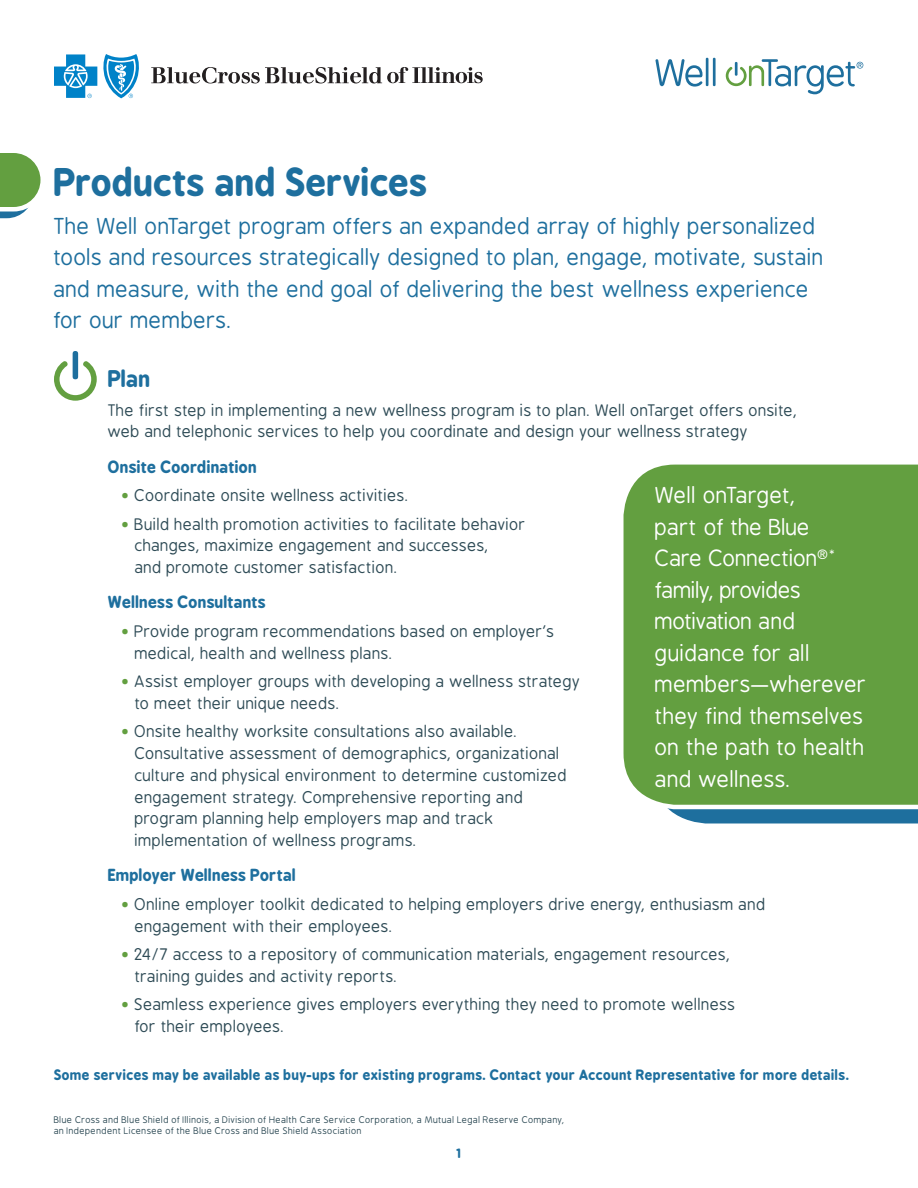
<style>
.page{position:relative;width:918px;height:1188px;background:#fff}
.page>*{position:absolute;margin:0;border:0;box-sizing:border-box;transform-origin:0 0}
.t1{font:700 36px "B Preplay";color:#1e6f9e}
.t2{font:21.75px/31.5px "B Preplay";color:#1e6f9e}
.t3{font:21.75px/31.5px "B Preplay";letter-spacing:-.01em;color:#fff}
.t4{font:700 21.75px "B Preplay";color:#1e6f9e}
.t5{font:15.75px/21.8px "B Preplay";letter-spacing:.01em;color:#2e4b56}
.t6{font:700 15.75px "B Preplay";letter-spacing:.015em;color:#1e6f9e}
.t7{font:700 13.5px "B Preplay";letter-spacing:.025em;color:#1e6f9e}
.t8{font:700 12.75px "B Preplay";color:#1e6f9e}
.t9{font:9px/10.8px "B Preplay";letter-spacing:.03em;color:#2e4b56}
.s1{color:#639f40}
</style>
<div class="page">
<svg style="left:0;top:153px;width:41px;height:65px"></svg>
<svg style="left:668px;top:809px;width:250px;height:14px;background:#2c78a4"></svg>
<div style="left:623px;top:464px;width:295px;height:345px;background:#639f40"></div>
<div style="left:73px;top:351px;width:5px;height:28px;background:#1e6f9e;border-radius:3px"></div>
<svg style="left:54px;top:361px;width:43px;height:40px"></svg>
<svg style="left:151px;top:67px;width:332px;height:16px"></svg>
<svg style="left:54px;top:54px;width:85px;height:44px"></svg>
<svg style="left:656px;top:59px;width:46px;height:28px"></svg>
<hr style="left:706px;top:58px;width:2px;height:28px;background:#1e6f9e">
<hr style="left:713px;top:58px;width:3px;height:28px;background:#1e6f9e">
<svg style="left:726px;top:59px;width:137px;height:35px"></svg>
<p class="t1" style="left:54px;top:160px;width:375px">Products and Services</p>
<p class="t2" style="left:54px;top:211px;width:772px">The Well onTarget program offers an expanded array of highly personalized tools and resources strategically designed to plan, engage, motivate, sustain and measure, with the end goal of delivering the best wellness experience for our members.</p>
<p class="t4" style="left:108px;top:366px;width:44px">Plan</p>
<p class="t5" style="left:108px;top:400px;width:691px">The first step in implementing a new wellness program is to plan. Well onTarget offers onsite, web and telephonic services to help you coordinate and design your wellness strategy</p>
<p class="t6" style="left:108px;top:457px;width:150px">Onsite Coordination</p>
<p class="t5" style="left:122px;top:485px;width:289px"><span class="s1">•</span> Coordinate onsite wellness activities.</p>
<p class="t5" style="left:135px;top:514px;width:392px;text-indent:-13px"><span class="s1">•</span> Build health promotion activities to facilitate behavior changes, maximize engagement and successes,<br>and promote customer satisfaction.</p>
<p class="t6" style="left:108px;top:593px;width:159px">Wellness Consultants</p>
<p class="t5" style="left:135px;top:621px;width:421px;text-indent:-13px"><span class="s1">•</span> Provide program recommendations based on employer’s medical, health and wellness plans.</p>
<p class="t5" style="left:135px;top:671px;width:447px;text-indent:-13px"><span class="s1">•</span> Assist employer groups with developing a wellness strategy to meet their unique needs.</p>
<p class="t5" style="left:135px;top:721px;width:434px;text-indent:-13px"><span class="s1">•</span> Onsite healthy worksite consultations also available.<br>Consultative assessment of demographics, organizational culture and physical environment to determine customized engagement strategy. Comprehensive reporting and program planning help employers map and track implementation of wellness programs.</p>
<p class="t6" style="left:108px;top:866px;width:189px">Employer Wellness Portal</p>
<p class="t5" style="left:135px;top:894px;width:632px;text-indent:-13px"><span class="s1">•</span> Online employer toolkit dedicated to helping employers drive energy, enthusiasm and engagement with their employees.</p>
<p class="t5" style="left:135px;top:944px;width:597px;text-indent:-13px"><span class="s1">•</span> 24/7 access to a repository of communication materials, engagement resources, training guides and activity reports.</p>
<p class="t5" style="left:135px;top:994px;width:602px;text-indent:-13px"><span class="s1">•</span> Seamless experience gives employers everything they need to promote wellness for their employees.</p>
<p class="t3" style="left:656px;top:480px;width:213px">Well onTarget,<br>part of the Blue<br>Care Connection<sup>®* </sup>family, provides motivation and guidance for all members—wherever they find themselves on the path to health and wellness.</p>
<p class="t7" style="left:54px;top:1066px;width:796px">Some services may be available as buy-ups for existing programs. Contact your Account Representative for more details.</p>
<p class="t9" style="left:54px;top:1115px;width:512px">Blue Cross and Blue Shield of Illinois, a Division of Health Care Service Corporation, a Mutual Legal Reserve Company, an Independent Licensee of the Blue Cross and Blue Shield Association</p>
<p class="t8" style="left:457px;top:1145px;width:6px">1</p>
</div>
